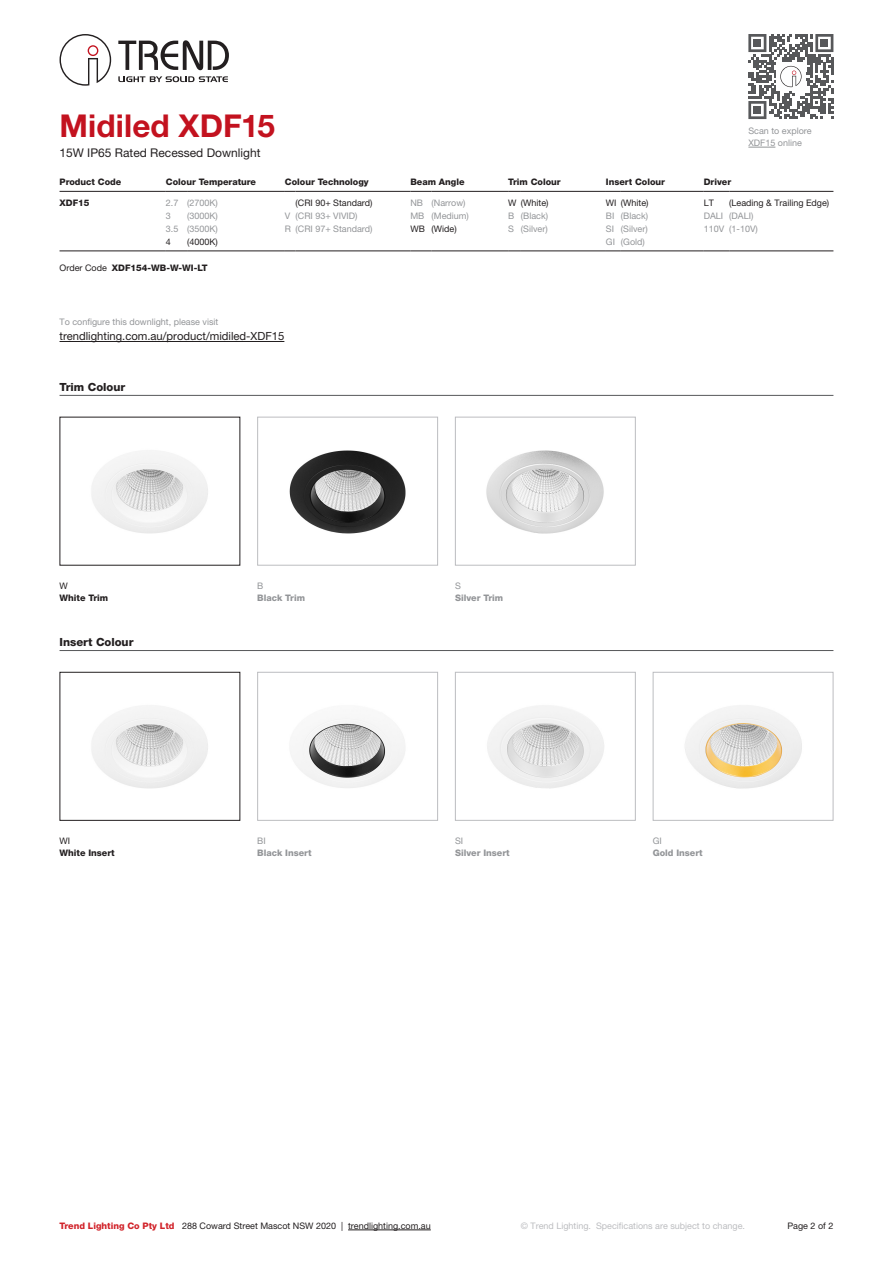
<style>
.page{position:relative;width:893px;height:1263px;background:#fff}
.page>*{position:absolute;margin:0;border:0;box-sizing:border-box;transform-origin:0 0}
.Name_Heading{font:700 31.5px "Helvetica Neue LT Pro";letter-spacing:.005em;color:#c3121f}
.Name_Subheading{font:12px "Helvetica Neue LT Pro";color:#231f20}
.Features_Text{font:11.25px "Helvetica Neue LT Pro";color:#231f20}
.Bottom_Heading{font:800 11.25px "Helvetica Neue LT Pro";color:#231f20}
.Order_Code_Configurations{font:9px "Helvetica Neue LT Pro";color:#231f20}
.Order_Code_Options{font:9px "Helvetica Neue LT Pro";color:#939598}
.Order_Code_Bold{font:800 9px "Helvetica Neue LT Pro";color:#231f20}
._6pt_Details{font:9px/12px "Helvetica Neue LT Pro";color:#939598}
.Unselected_-_Trim_Insert_Accessories{font:800 9px "Helvetica Neue LT Pro";color:#939598}
.t1{font:9px "Helvetica Neue LT Pro";color:#bcbdc0}
.Order_Code_Configurations-2{font:800 9px "Helvetica Neue LT Pro";color:#231f20}
.Selected_-_Trim_Insert_Accessories{font:800 9px "Helvetica Neue LT Pro";color:#231f20}
.Unselected_-_Trim_Insert_Accessories-2{font:9px "Helvetica Neue LT Pro";color:#939598}
.Selected_-_Trim_Insert_Accessories-2{font:9px "Helvetica Neue LT Pro";color:#231f20}
.s1{font-weight:400}
.s2{font-weight:800;color:#d1232a}
</style>
<div class="page">
<svg style="left:118px;top:40px;width:111px;height:30px"></svg>
<svg style="left:118px;top:76px;width:110px;height:6px"></svg>
<svg style="left:60px;top:34px;width:51px;height:51px"></svg>
<hr style="left:348px;top:1229px;width:83px;height:1px;background:#231f20">
<hr style="left:60px;top:191px;width:106px;height:1px;background:#231f20">
<svg style="left:166px;top:191px;width:21px;height:1px"></svg>
<hr style="left:187px;top:191px;width:98px;height:1px;background:#231f20">
<hr style="left:296px;top:191px;width:114px;height:1px;background:#231f20">
<svg style="left:410px;top:191px;width:22px;height:1px"></svg>
<hr style="left:432px;top:191px;width:76px;height:1px;background:#231f20">
<svg style="left:508px;top:191px;width:13px;height:1px"></svg>
<hr style="left:521px;top:191px;width:85px;height:1px;background:#231f20">
<svg style="left:606px;top:191px;width:15px;height:1px"></svg>
<hr style="left:621px;top:191px;width:83px;height:1px;background:#231f20">
<svg style="left:704px;top:191px;width:25px;height:1px"></svg>
<hr style="left:729px;top:191px;width:104px;height:1px;background:#231f20">
<hr style="left:60px;top:250px;width:106px;height:1px;background:#231f20">
<svg style="left:166px;top:250px;width:21px;height:1px"></svg>
<hr style="left:187px;top:250px;width:98px;height:1px;background:#231f20">
<hr style="left:296px;top:250px;width:114px;height:1px;background:#231f20">
<svg style="left:410px;top:250px;width:22px;height:1px"></svg>
<hr style="left:432px;top:250px;width:76px;height:1px;background:#231f20">
<svg style="left:508px;top:250px;width:13px;height:1px"></svg>
<hr style="left:521px;top:250px;width:85px;height:1px;background:#231f20">
<svg style="left:606px;top:250px;width:15px;height:1px"></svg>
<hr style="left:621px;top:250px;width:83px;height:1px;background:#231f20">
<svg style="left:704px;top:250px;width:25px;height:1px"></svg>
<hr style="left:729px;top:250px;width:104px;height:1px;background:#231f20">
<hr style="left:60px;top:341px;width:224px;height:1px;background:#231f20">
<hr style="left:60px;top:395px;width:773px;height:1px;background:#57585a">
<hr style="left:60px;top:650px;width:773px;height:1px;background:#57585a">
<img style="left:486px;top:450px;width:118px;height:84px">
<div style="left:455px;top:417px;width:181px;height:149px;border:1px solid #bcbdc0"></div>
<img style="left:91px;top:706px;width:117px;height:83px">
<div style="left:60px;top:672px;width:180px;height:149px;border:1px solid #231f20"></div>
<img style="left:487px;top:705px;width:117px;height:84px">
<div style="left:455px;top:672px;width:181px;height:149px;border:1px solid #bcbdc0"></div>
<img style="left:685px;top:705px;width:117px;height:84px">
<div style="left:653px;top:672px;width:180px;height:149px;border:1px solid #bcbdc0"></div>
<img style="left:289px;top:450px;width:117px;height:84px">
<div style="left:257px;top:417px;width:181px;height:149px;border:1px solid #bcbdc0"></div>
<img style="left:291px;top:718px;width:114px;height:70px">
<div style="left:257px;top:672px;width:181px;height:149px;border:1px solid #bcbdc0"></div>
<svg style="left:748px;top:34px;width:85px;height:85px"></svg>
<svg style="left:748px;top:147px;width:27px;height:1px"></svg>
<img style="left:91px;top:451px;width:117px;height:83px">
<p class="Name_Heading" style="left:60px;top:107px;width:217px">Midiled XDF15</p>
<p class="Name_Subheading" style="left:60px;top:146px;width:202px">15W IP65 Rated Recessed Downlight</p>
<p class="Order_Code_Bold" style="left:60px;top:176px;width:63px">Product Code</p>
<p class="Order_Code_Bold" style="left:166px;top:176px;width:92px">Colour Temperature</p>
<p class="Order_Code_Bold" style="left:285px;top:176px;width:85px">Colour Technology</p>
<p class="Order_Code_Bold" style="left:410px;top:176px;width:56px">Beam Angle</p>
<p class="Order_Code_Bold" style="left:508px;top:176px;width:54px">Trim Colour</p>
<p class="Order_Code_Bold" style="left:606px;top:176px;width:61px">Insert Colour</p>
<p class="Order_Code_Bold" style="left:704px;top:176px;width:29px">Driver</p>
<p class="Order_Code_Bold" style="left:60px;top:198px;width:32px">XDF15</p>
<p class="Order_Code_Options" style="left:166px;top:198px;width:14px">2.7</p>
<p class="Order_Code_Options" style="left:187px;top:198px;width:32px">(2700K)</p>
<p class="Order_Code_Configurations" style="left:296px;top:198px;width:79px">(CRI 90+ Standard)</p>
<p class="Order_Code_Options" style="left:410px;top:198px;width:14px">NB</p>
<p class="Order_Code_Options" style="left:432px;top:198px;width:35px">(Narrow)</p>
<p class="Order_Code_Configurations" style="left:508px;top:198px;width:10px">W</p>
<p class="Order_Code_Configurations" style="left:521px;top:198px;width:29px">(White)</p>
<p class="Order_Code_Configurations" style="left:606px;top:198px;width:12px">WI</p>
<p class="Order_Code_Configurations" style="left:621px;top:198px;width:29px">(White)</p>
<p class="Order_Code_Configurations" style="left:704px;top:198px;width:12px">LT</p>
<p class="Order_Code_Configurations" style="left:729px;top:198px;width:102px">(Leading &amp; Trailing Edge)</p>
<p class="Order_Code_Options" style="left:166px;top:210px;width:7px">3</p>
<p class="Order_Code_Options" style="left:187px;top:210px;width:32px">(3000K)</p>
<p class="Order_Code_Options" style="left:285px;top:210px;width:7px">V</p>
<p class="Order_Code_Options" style="left:296px;top:210px;width:64px">(CRI 93+ VIVID)</p>
<p class="Order_Code_Options" style="left:410px;top:210px;width:16px">MB</p>
<p class="Order_Code_Options" style="left:432px;top:210px;width:39px">(Medium)</p>
<p class="Order_Code_Options" style="left:508px;top:210px;width:8px">B</p>
<p class="Order_Code_Options" style="left:521px;top:210px;width:29px">(Black)</p>
<p class="Order_Code_Options" style="left:606px;top:210px;width:10px">BI</p>
<p class="Order_Code_Options" style="left:621px;top:210px;width:29px">(Black)</p>
<p class="Order_Code_Options" style="left:704px;top:210px;width:21px">DALI</p>
<p class="Order_Code_Options" style="left:729px;top:210px;width:26px">(DALI)</p>
<p class="Order_Code_Options" style="left:166px;top:223px;width:14px">3.5</p>
<p class="Order_Code_Options" style="left:187px;top:223px;width:32px">(3500K)</p>
<p class="Order_Code_Options" style="left:285px;top:223px;width:8px">R</p>
<p class="Order_Code_Options" style="left:296px;top:223px;width:79px">(CRI 97+ Standard)</p>
<p class="Order_Code_Configurations" style="left:410px;top:223px;width:16px">WB</p>
<p class="Order_Code_Configurations" style="left:432px;top:223px;width:27px">(Wide)</p>
<p class="Order_Code_Options" style="left:508px;top:223px;width:7px">S</p>
<p class="Order_Code_Options" style="left:521px;top:223px;width:28px">(Silver)</p>
<p class="Order_Code_Options" style="left:606px;top:223px;width:10px">SI</p>
<p class="Order_Code_Options" style="left:621px;top:223px;width:28px">(Silver)</p>
<p class="Order_Code_Options" style="left:704px;top:223px;width:22px">110V</p>
<p class="Order_Code_Options" style="left:729px;top:223px;width:30px">(1-10V)</p>
<p class="Order_Code_Configurations" style="left:166px;top:236px;width:7px">4</p>
<p class="Order_Code_Configurations" style="left:187px;top:236px;width:32px">(4000K)</p>
<p class="Order_Code_Options" style="left:606px;top:236px;width:11px">GI</p>
<p class="Order_Code_Options" style="left:621px;top:236px;width:25px">(Gold)</p>
<p class="Order_Code_Configurations-2" style="left:60px;top:262px;width:150px"><span class="s1">Order Code</span> XDF154-WB-W-WI-LT</p>
<p class="_6pt_Details" style="left:748px;top:125px;width:65px">Scan to explore<br>XDF15 online</p>
<p class="_6pt_Details" style="left:60px;top:316px;width:160px">To configure this downlight, please visit</p>
<p class="Features_Text" style="left:60px;top:330px;width:226px">trendlighting.com.au/product/midiled-XDF15</p>
<p class="Bottom_Heading" style="left:60px;top:380px;width:67px">Trim Colour</p>
<p class="Selected_-_Trim_Insert_Accessories-2" style="left:60px;top:580px;width:10px">W</p>
<p class="Selected_-_Trim_Insert_Accessories" style="left:60px;top:592px;width:50px">White Trim</p>
<p class="Bottom_Heading" style="left:60px;top:635px;width:75px">Insert Colour</p>
<p class="Selected_-_Trim_Insert_Accessories-2" style="left:60px;top:835px;width:12px">WI</p>
<p class="Selected_-_Trim_Insert_Accessories" style="left:60px;top:848px;width:57px">White Insert</p>
<p class="Unselected_-_Trim_Insert_Accessories-2" style="left:257px;top:580px;width:8px">B</p>
<p class="Unselected_-_Trim_Insert_Accessories" style="left:257px;top:592px;width:49px">Black Trim</p>
<p class="Unselected_-_Trim_Insert_Accessories-2" style="left:257px;top:835px;width:10px">BI</p>
<p class="Unselected_-_Trim_Insert_Accessories" style="left:257px;top:848px;width:56px">Black Insert</p>
<p class="Unselected_-_Trim_Insert_Accessories-2" style="left:455px;top:580px;width:7px">S</p>
<p class="Unselected_-_Trim_Insert_Accessories" style="left:455px;top:592px;width:50px">Silver Trim</p>
<p class="Unselected_-_Trim_Insert_Accessories-2" style="left:455px;top:835px;width:10px">SI</p>
<p class="Unselected_-_Trim_Insert_Accessories" style="left:455px;top:848px;width:56px">Silver Insert</p>
<p class="Unselected_-_Trim_Insert_Accessories-2" style="left:653px;top:835px;width:11px">GI</p>
<p class="Unselected_-_Trim_Insert_Accessories" style="left:653px;top:848px;width:52px">Gold Insert</p>
<p class="Order_Code_Configurations" style="left:60px;top:1220px;width:373px"><span class="s2">Trend Lighting Co Pty Ltd</span> 288 Coward Street Mascot NSW 2020 | trendlighting.com.au</p>
<p class="t1" style="left:521px;top:1220px;width:226px">© Trend Lighting. Specifications are subject to change.</p>
<p class="Order_Code_Configurations" style="left:787px;top:1220px;width:48px">Page 2 of 2</p>
</div>
